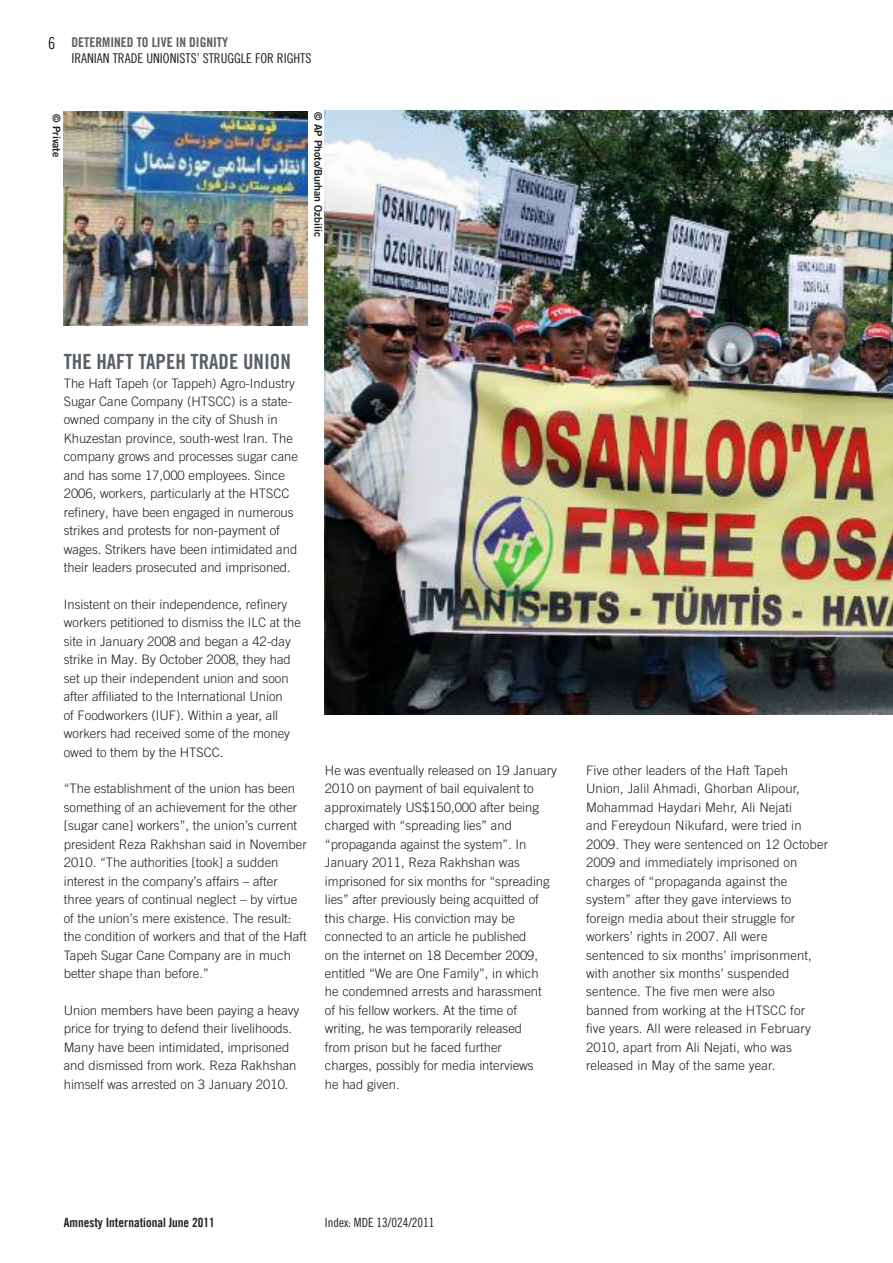
<style>
.page{position:relative;width:893px;height:1263px;background:#fff}
.page>*{position:absolute;margin:0;border:0;box-sizing:border-box;transform-origin:0 0}
.t1{font:21px "Amnesty Trade Gothic Bd Cn 20";color:#5a6065}
.t2{font:16.5px "Amnesty Trade Gothic Cn 18";color:#201e21}
.t3{font:13.5px "Amnesty Trade Gothic Cn 18";color:#201e21}
.t4{font:13.5px "Amnesty Trade Gothic Bd Cn 20";color:#5a6065}
.t5{font:300 13.05px/18.5px "Amnesty Trade Gothic";color:#201e21}
.t6{font:12.75px "Amnesty Trade Gothic Bd Cn 20";color:#201e21}
.t7{font:12.75px "Amnesty Trade Gothic Cn 18";color:#201e21}
.t8{font:10.5px "Amnesty Trade Gothic Bd 2";color:#201e21}
</style>
<div class="page">
<img style="left:325px;top:111px;width:568px;height:603px">
<img style="left:64px;top:111px;width:244px;height:214px">
<p class="t2" style="left:48px;top:33px;width:9px">6</p>
<p class="t4" style="left:71px;top:33px;width:158px">DETERMINED TO LIVE IN DIGNITY</p>
<p class="t3" style="left:71px;top:50px;width:241px">IRANIAN TRADE UNIONISTS’ STRUGGLE FOR RIGHTS</p>
<p class="t8" style="left:63px;top:114px;width:45px;rotate:90deg">© Private</p>
<p class="t8" style="left:325px;top:112px;width:126px;rotate:90deg">© AP Photo/Burhan Ozbilic</p>
<h1 class="t1" style="left:64px;top:348px;width:229px">THE HAFT TAPEH TRADE UNION</h1>
<p class="t5" style="left:64px;top:373px;width:236px">The Haft Tapeh (or Tappeh) Agro-Industry Sugar Cane Company (HTSCC) is a state&shy;owned company in the city of Shush in Khuzestan province, south-west Iran. The company grows and processes sugar cane and has some 17,000 employees. Since 2006, workers, particularly at the HTSCC refinery, have been engaged in numerous strikes and protests for non-payment of wages. Strikers have been intimidated and their leaders prosecuted and imprisoned.</p>
<p class="t5" style="left:64px;top:595px;width:239px">Insistent on their independence, refinery workers petitioned to dismiss the ILC at the site in January 2008 and began a 42-day strike in May. By October 2008, they had set up their independent union and soon after affiliated to the International Union<br>of Foodworkers (IUF). Within a year, all workers had received some of the money owed to them by the HTSCC.</p>
<p class="t5" style="left:64px;top:779px;width:244px">“The establishment of the union has been something of an achievement for the other [sugar cane] workers”, the union’s current president Reza Rakhshan said in November 2010. “The authorities [took] a sudden interest in the company’s affairs – after three years of continual neglect – by virtue of the union’s mere existence. The result: the condition of workers and that of the Haft Tapeh Sugar Cane Company are in much better shape than before.”</p>
<p class="t5" style="left:64px;top:1001px;width:237px">Union members have been paying a heavy price for trying to defend their livelihoods.<br>Many have been intimidated, imprisoned and dismissed from work. Reza Rakhshan himself was arrested on 3 January 2010.</p>
<p class="t5" style="left:325px;top:761px;width:234px">He was eventually released on 19 January 2010 on payment of bail equivalent to approximately US$150,000 after being charged with “spreading lies” and “propaganda against the system”. In January 2011, Reza Rakhshan was imprisoned for six months for “spreading lies” after previously being acquitted of this charge. His conviction may be connected to an article he published<br>on the internet on 18 December 2009, entitled “We are One Family”, in which<br>he condemned arrests and harassment<br>of his fellow workers. At the time of writing, he was temporarily released<br>from prison but he faced further<br>charges, possibly for media interviews<br>he had given.</p>
<p class="t5" style="left:586px;top:761px;width:243px">Five other leaders of the Haft Tapeh Union, Jalil Ahmadi, Ghorban Alipour, Mohammad Haydari Mehr, Ali Nejati<br>and Fereydoun Nikufard, were tried in 2009. They were sentenced on 12 October 2009 and immediately imprisoned on charges of “propaganda against the system” after they gave interviews to foreign media about their struggle for workers’ rights in 2007. All were sentenced to six months’ imprisonment, with another six months’ suspended sentence. The five men were also<br>banned from working at the HTSCC for<br>five years. All were released in February 2010, apart from Ali Nejati, who was released in May of the same year.</p>
<p class="t6" style="left:64px;top:1214px;width:152px">Amnesty International June 2011</p>
<p class="t7" style="left:325px;top:1214px;width:111px">Index: MDE 13/024/2011</p>
</div>
